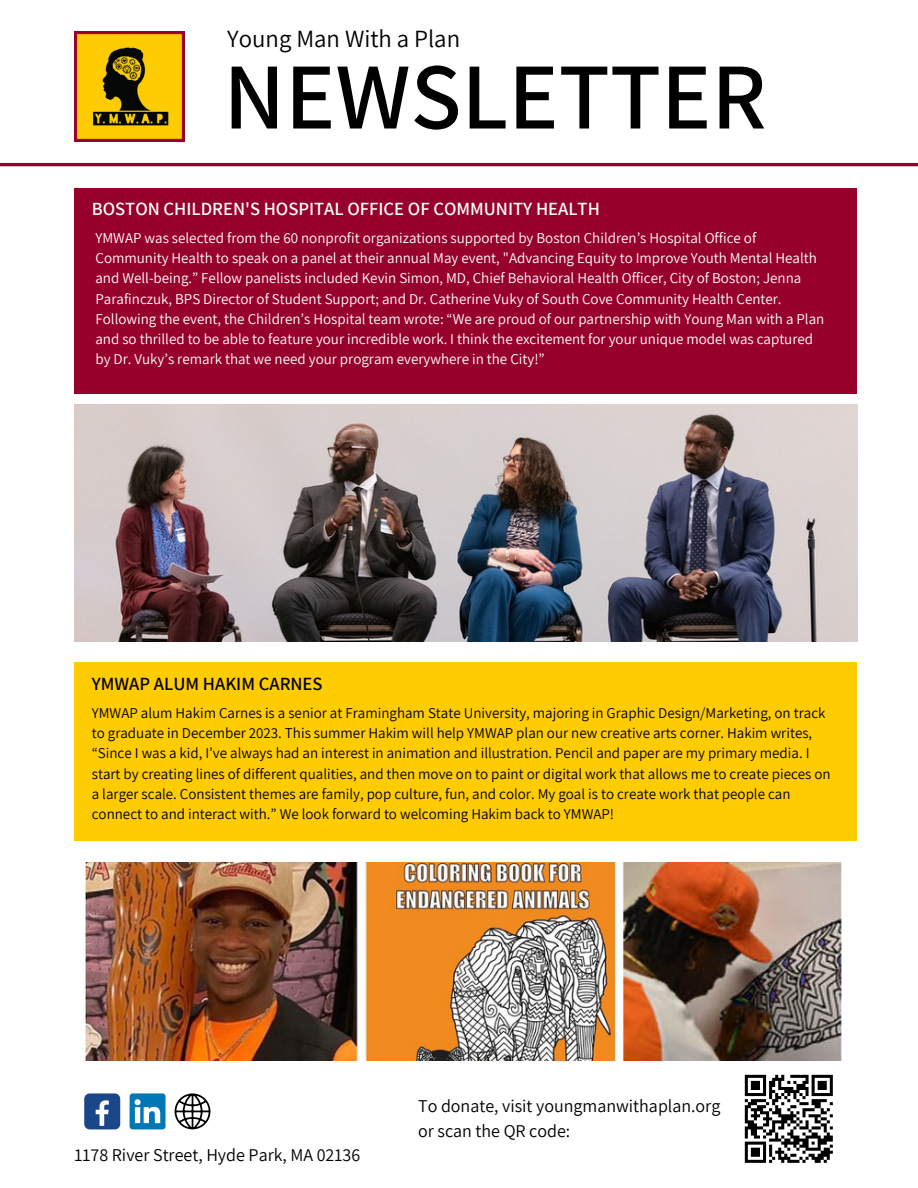
<style>
.page{position:relative;width:918px;height:1188px;background:#fff}
.page>*{position:absolute;margin:0;border:0;box-sizing:border-box;transform-origin:0 0}
.t1{font:600 94.5px "Assistant";color:#000}
.t2{font:24.75px "Assistant";color:#000}
.t3{font:600 18.6px "Assistant";color:#fff}
.t4{font:600 18.6px "Assistant";color:#000}
.t5{font:18px/24.8px "Assistant";color:#000}
.t6{font:15px/20.2px "Assistant";color:#fff}
.t7{font:15px/20.2px "Assistant";color:#000}
</style>
<div class="page">
<div style="left:74px;top:188px;width:783px;height:205px;background:#98002c"></div>
<div style="left:74px;top:663px;width:783px;height:178px;background:#ffcc02"></div>
<img style="left:74px;top:404px;width:783px;height:238px">
<img style="left:85px;top:863px;width:757px;height:198px">
<svg style="left:130px;top:1093px;width:36px;height:36px"></svg>
<div style="left:84px;top:1093px;width:36px;height:36px;background:#1a4789;border-radius:5px"></div>
<svg style="left:96px;top:1100px;width:13px;height:26px"></svg>
<svg style="left:175px;top:1093px;width:36px;height:36px"></svg>
<hr style="left:0;top:163px;width:918px;height:3px;background:#98002c">
<img style="left:74px;top:31px;width:111px;height:110px">
<svg style="left:744px;top:1074px;width:89px;height:89px"></svg>
<p class="t2" style="left:227px;top:22px;width:234px">Young Man With a Plan</p>
<p class="t1" style="left:224px;top:32px;width:544px">NEWSLETTER</p>
<p class="t3" style="left:92px;top:196px;width:510px">BOSTON CHILDREN'S HOSPITAL OFFICE OF COMMUNITY HEALTH</p>
<p class="t6" style="left:95px;top:227px;width:730px">YMWAP was selected from the 60 nonprofit organizations supported by Boston Children’s Hospital Office of Community Health to speak on a panel at their annual May event, "Advancing Equity to Improve Youth Mental Health and Well-being.” Fellow panelists included Kevin Simon, MD, Chief Behavioral Health Officer, City of Boston; Jenna Parafinczuk, BPS Director of Student Support; and Dr. Catherine Vuky of South Cove Community Health Center.<br>Following the event, the Children’s Hospital team wrote: “We are proud of our partnership with Young Man with a Plan and so thrilled to be able to feature your incredible work. I think the excitement for your unique model was captured by Dr. Vuky’s remark that we need your program everywhere in the City!”</p>
<p class="t4" style="left:92px;top:671px;width:232px">YMWAP ALUM HAKIM CARNES</p>
<p class="t7" style="left:92px;top:702px;width:740px">YMWAP alum Hakim Carnes is a senior at Framingham State University, majoring in Graphic Design/Marketing, on track to graduate in December 2023. This summer Hakim will help YMWAP plan our new creative arts corner. Hakim writes, “Since I was a kid, I’ve always had an interest in animation and illustration. Pencil and paper are my primary media. I start by creating lines of different qualities, and then move on to paint or digital work that allows me to create pieces on a larger scale. Consistent themes are family, pop culture, fun, and color. My goal is to create work that people can connect to and interact with.” We look forward to welcoming Hakim back to YMWAP!</p>
<p class="t5" style="left:74px;top:1142px;width:287px">1178 River Street, Hyde Park, MA 02136</p>
<p class="t5" style="left:418px;top:1093px;width:304px">To donate, visit youngmanwithaplan.org or scan the QR code:</p>
</div>
